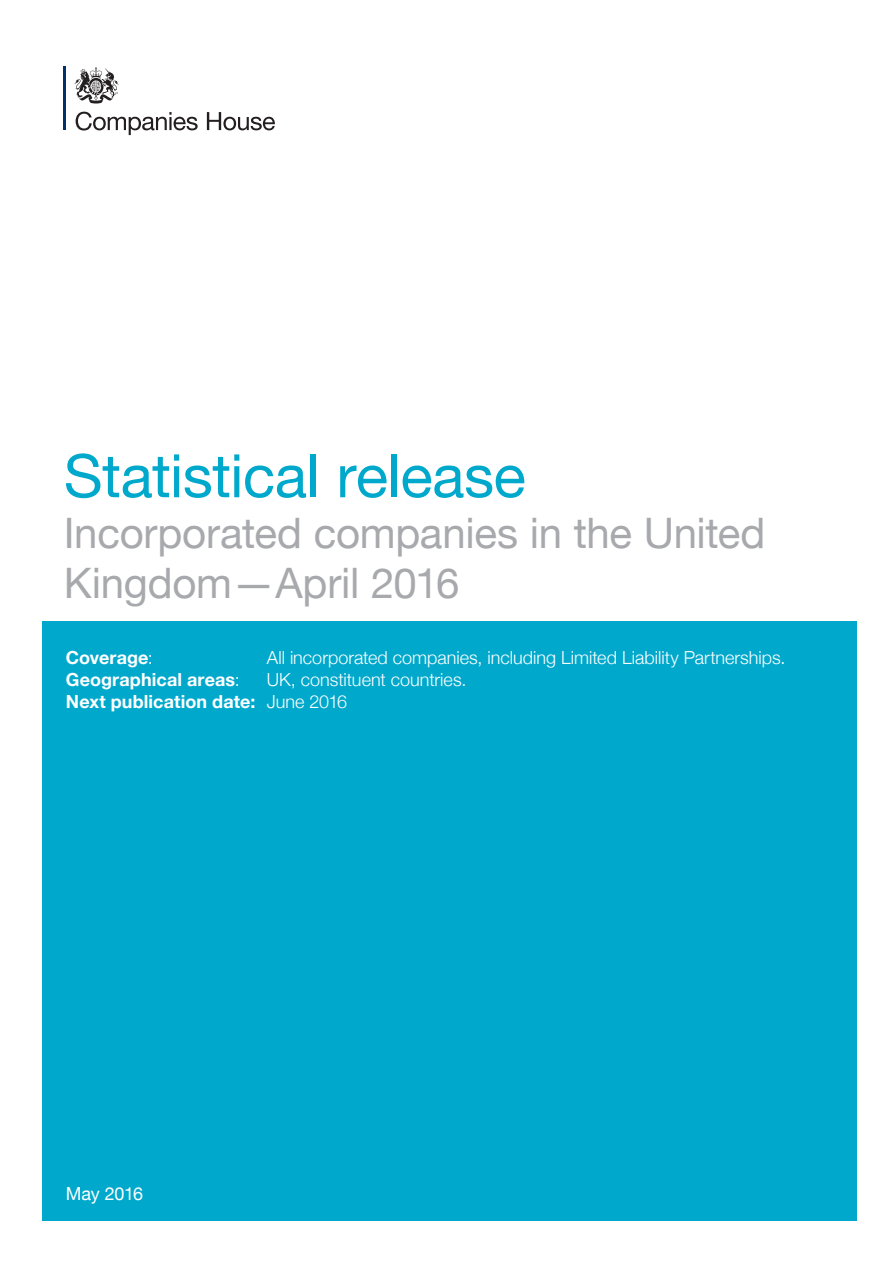
<style>
.page{position:relative;width:893px;height:1263px;background:#fff}
.page>*{position:absolute;margin:0;border:0;box-sizing:border-box;transform-origin:0 0}
.t1{font:60px "Helvetica Neue";letter-spacing:-.01em;color:#00a9cc}
.t2{font:42px/50.4px "Helvetica Neue";letter-spacing:-.005em;color:#a8a9ad}
.t3{font:300 18px "Helvetica Neue";color:#fff}
.t4{font:700 18px "Helvetica Neue";letter-spacing:.005em;color:#fff}
.Chapter_Style_1{font:18px "Helvetica Neue";letter-spacing:-.015em;color:#fff}
.s1{font-weight:300}
</style>
<div class="page">
<div style="left:43px;top:621px;width:814px;height:599px;background:#00a9cc"></div>
<hr style="left:64px;top:67px;width:2px;height:63px;background:#00306d">
<svg style="left:76px;top:112px;width:122px;height:23px"></svg>
<svg style="left:207px;top:112px;width:68px;height:18px"></svg>
<svg style="left:74px;top:67px;width:45px;height:37px"></svg>
<p class="t1" style="left:64px;top:433px;width:463px">Statistical release</p>
<p class="t2" style="left:64px;top:510px;width:703px">Incorporated companies in the United<br>Kingdom — April 2016</p>
<p class="t4" style="left:66px;top:644px;width:89px">Coverage<span class="s1">:</span></p>
<p class="t3" style="left:267px;top:643px;width:520px">All incorporated companies, including Limited Liability Partnerships.</p>
<p class="t4" style="left:66px;top:665px;width:175px">Geographical areas<span class="s1">:</span></p>
<p class="t3" style="left:267px;top:665px;width:201px">UK, constituent countries.</p>
<p class="t4" style="left:66px;top:687px;width:283px">Next publication date: <span class="s1">June 2016</span></p>
<p class="Chapter_Style_1" style="left:66px;top:1181px;width:79px">May 2016</p>
</div>
